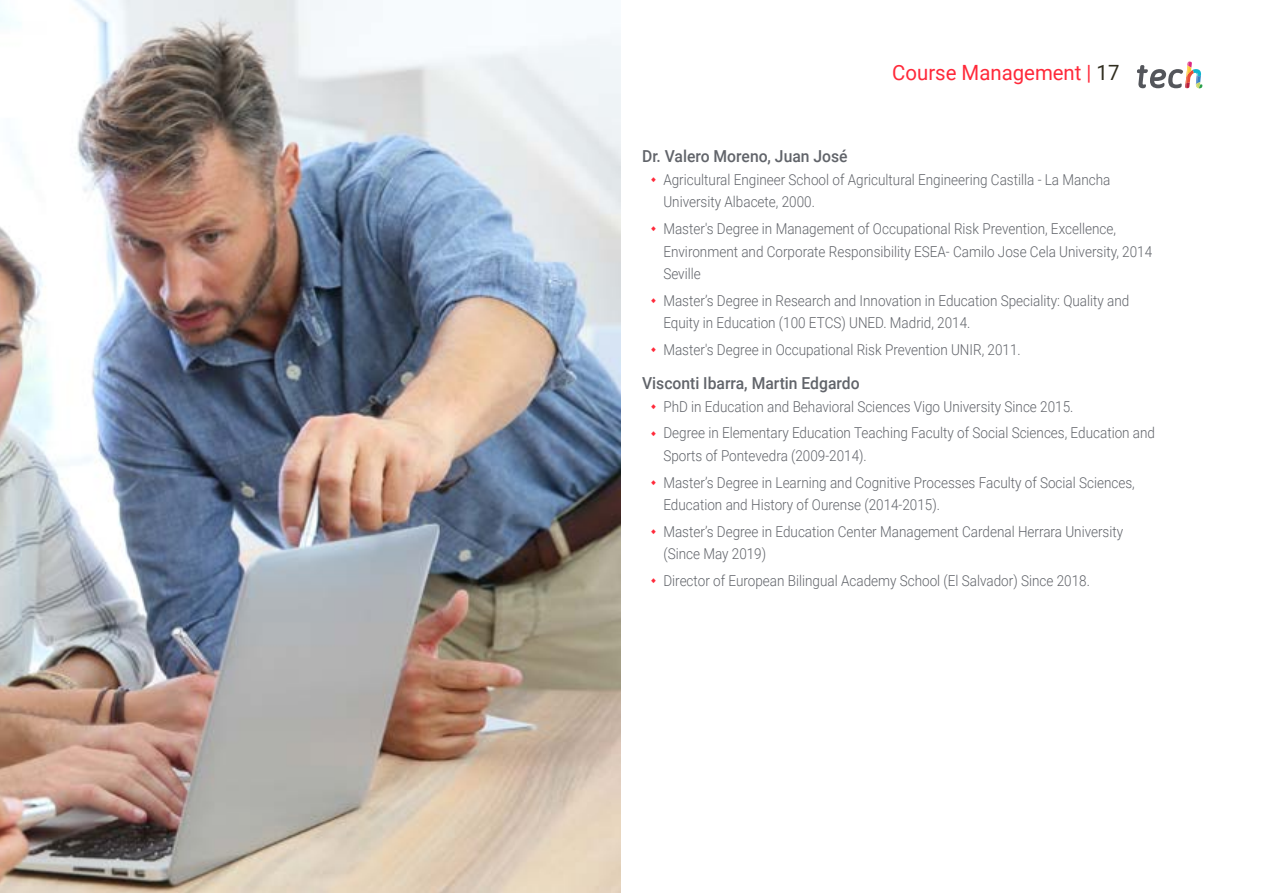
<style>
.page{position:relative;width:1263px;height:893px;background:#fff}
.page>*{position:absolute;margin:0;border:0;box-sizing:border-box;transform-origin:0 0}
.t1{font:21px "Roboto";color:#ff293a}
.t2{font:500 16.5px "Roboto";color:#61646a;scale:.95 1}
.t3{font:300 15px/22.5px "Roboto";color:#61646a;scale:.9 1}
.s1{color:#312e20}
</style>
<div class="page">
<img style="left:0;top:0;width:621px;height:893px">
<svg style="left:1137px;top:62px;width:65px;height:27px"></svg>
<h1 class="t1" style="left:892px;top:57px;width:229px">Course Management | <span class="s1">17</span></h1>
<p class="t2" style="left:642px;top:145px;width:218px">Dr. Valero Moreno, Juan José</p>
<p class="t3" style="left:663px;top:168px;width:498px">Agricultural Engineer School of Agricultural Engineering Castilla - La Mancha<br>University Albacete, 2000.</p>
<p class="t3" style="left:663px;top:217px;width:545px">Master's Degree in Management of Occupational Risk Prevention, Excellence,<br>Environment and Corporate Responsibility ESEA- Camilo Jose Cela University, 2014<br>Seville</p>
<p class="t3" style="left:663px;top:289px;width:519px">Master’s Degree in Research and Innovation in Education Speciality: Quality and<br>Equity in Education (100 ETCS) UNED. Madrid, 2014.</p>
<p class="t3" style="left:663px;top:338px;width:398px">Master's Degree in Occupational Risk Prevention UNIR, 2011.</p>
<p class="t2" style="left:642px;top:372px;width:230px">Visconti Ibarra, Martin Edgardo</p>
<p class="t3" style="left:663px;top:392px;width:548px;line-height:26.7px">PhD in Education and Behavioral Sciences Vigo University Since 2015.<br>Degree in Elementary Education Teaching Faculty of Social Sciences, Education and</p>
<p class="t3" style="left:663px;top:442px;width:525px;line-height:26.7px">Sports of Pontevedra (2009-2014).<br>Master’s Degree in Learning and Cognitive Processes Faculty of Social Sciences,</p>
<p class="t3" style="left:663px;top:491px;width:512px;line-height:26.7px">Education and History of Ourense (2014-2015).<br>Master’s Degree in Education Center Management Cardenal Herrara University</p>
<p class="t3" style="left:663px;top:540px;width:475px;line-height:26.7px">(Since May 2019)<br>Director of European Bilingual Academy School (El Salvador) Since 2018.</p>
</div>
